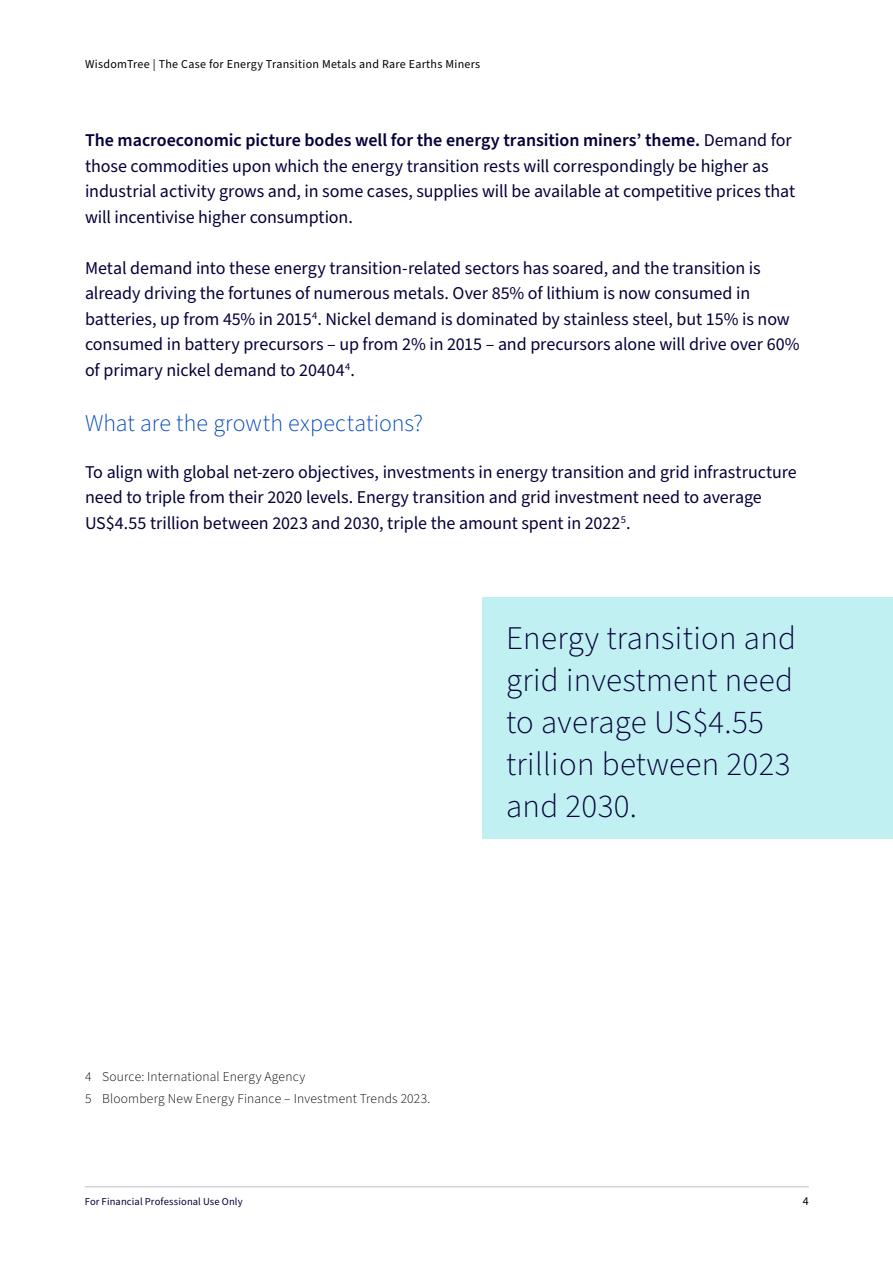
<style>
.page{position:relative;width:893px;height:1263px;background:#fff}
.page>*{position:absolute;margin:0;border:0;box-sizing:border-box;transform-origin:0 0}
.t1{font:300 33px/42px "Source Sans Pro";letter-spacing:.01em;color:#050139}
.t2{font:300 24px "Source Sans Pro";letter-spacing:.005em;color:#0047bb}
.t3{font:18px/25.5px "Source Sans Pro";letter-spacing:-.005em;color:#050139}
.t4{font:300 13.5px/22.2px "Source Sans Pro";letter-spacing:.015em;color:#000}
.t5{font:12px "Source Sans Pro";letter-spacing:.025em;color:#000}
.t6{font:10.5px "Source Sans Pro";letter-spacing:.015em;color:#050139}
.s1{font-weight:600}
</style>
<div class="page">
<div style="left:482px;top:598px;width:411px;height:241px;background:#c0f0f2"></div>
<hr style="left:85px;top:1186px;width:724px;height:1px;background:#bdc2c6">
<p class="t5" style="left:85px;top:56px;width:397px">WisdomTree | The Case for Energy Transition Metals and Rare Earths Miners</p>
<p class="t3" style="left:85px;top:128px;width:712px"><span class="s1">The macroeconomic picture bodes well for the energy transition miners’ theme.</span> Demand for those commodities upon which the energy transition rests will correspondingly be higher as industrial activity grows and, in some cases, supplies will be available at competitive prices that will incentivise higher consumption.</p>
<p class="t3" style="left:85px;top:255px;width:716px">Metal demand into these energy transition-related sectors has soared, and the transition is already driving the fortunes of numerous metals. Over 85% of lithium is now consumed in batteries, up from 45% in 2015<sup>4</sup>. Nickel demand is dominated by stainless steel, but 15% is now consumed in battery precursors – up from 2% in 2015 – and precursors alone will drive over 60% of primary nickel demand to 20404<sup>4</sup>.</p>
<h2 class="t2" style="left:85px;top:407px;width:339px">What are the growth expectations?</h2>
<p class="t3" style="left:85px;top:460px;width:713px">To align with global net-zero objectives, investments in energy transition and grid infrastructure need to triple from their 2020 levels. Energy transition and grid investment need to average<br>US$4.55 trillion between 2023 and 2030, triple the amount spent in 2022<sup>5</sup>.</p>
<h1 class="t1" style="left:506px;top:618px;width:292px">Energy transition and grid investment need to average US$4.55 trillion between 2023 and 2030.</h1>
<p class="t4" style="left:85px;top:1066px;width:347px">4 Source: International Energy Agency<br>5 Bloomberg New Energy Finance – Investment Trends 2023.</p>
<p class="t6" style="left:85px;top:1194px;width:160px">For Financial Professional Use Only</p>
<p class="t5" style="left:803px;top:1193px;width:7px">4</p>
</div>
